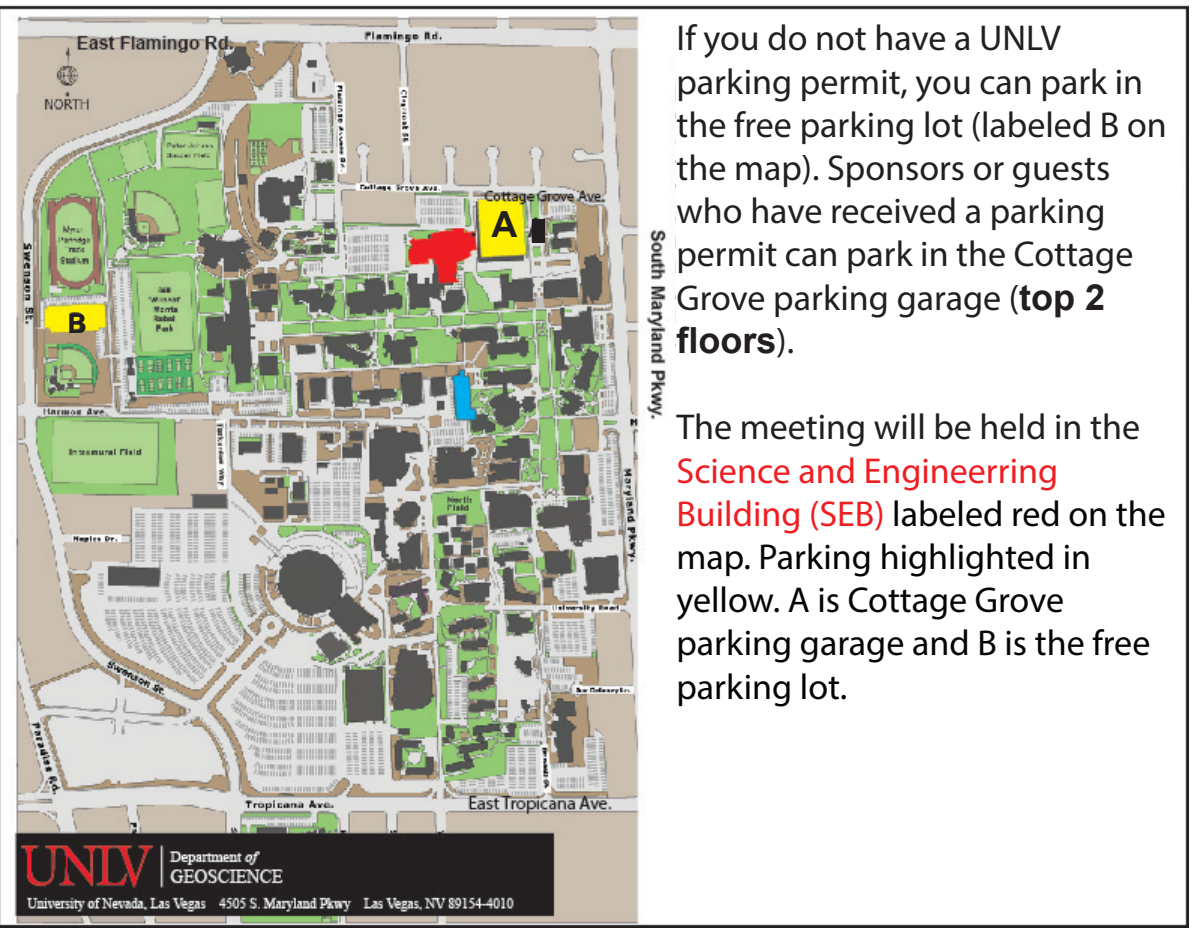
<style>
.page{position:relative;width:1197px;height:935px;background:#fff}
.page>*{position:absolute;margin:0;border:0;box-sizing:border-box;transform-origin:0 0}
.t1{font:36px/43.2px "Myriad Pro";color:#231f20}
.t2{font:36px/43.2px "Myriad Pro";color:#040503}
.t3{font:700 36px "Arial";color:#231f20}
.t4{font:700 27px "Arial";color:#231f20}
.s1{font-family:"Arial";font-weight:700}
.s2{font-family:"Myriad Pro";font-weight:400}
.s3{color:#ee1f23}
</style>
<div class="page">
<img style="left:0;top:5px;width:1189px;height:922px">
<div style="left:676px;top:33px;width:506px;height:875px;background:#fff"></div>
<div style="left:532px;top:219px;width:13px;height:24px;background:#231f20"></div>
<p class="t4" style="left:68px;top:304px;width:21px">B</p>
<p class="t3" style="left:492px;top:199px;width:27px">A</p>
<p class="t1" style="left:676px;top:16px;width:492px">If you do not have a UNLV parking permit, you can park in the free parking lot (labeled B on the map). Sponsors or guests who have received a parking permit can park in the Cottage<br>Grove parking garage (<span class="s1">top 2</span></p>
<p class="t3" style="left:676px;top:315px;width:119px">floors<span class="s2">).</span></p>
<p class="t1" style="left:676px;top:405px;width:465px">The meeting will be held in the</p>
<p class="t2" style="left:676px;top:448px;width:491px"><span class="s3">Science and Engineerring<br>Building (SEB)</span> labeled red on the map. Parking highlighted in yellow. A is Cottage Grove parking garage and B is the free parking lot.</p>
</div>
